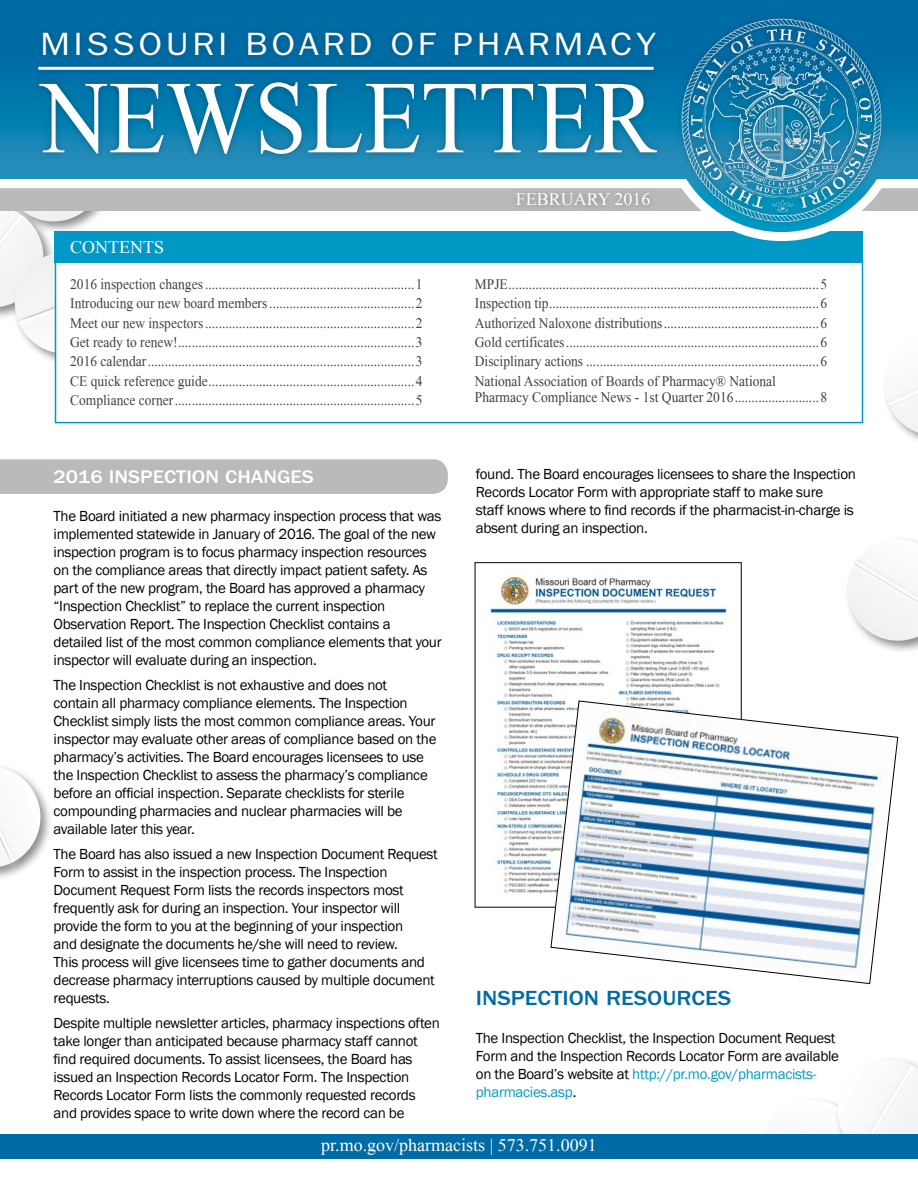
<style>
.page{position:relative;width:918px;height:1188px;background:#fff}
.page>*{position:absolute;margin:0;border:0;box-sizing:border-box;transform-origin:0 0}
.t1{font:103.35px "Mongolian Baiti";color:#fff;scale:.91 1}
.t2{font:32.4px "ITC Franklin Gothic Std";letter-spacing:.1em;color:#fff;scale:1.11 1}
.t3{font:500 21.15px "ITC Franklin Gothic Std";color:#006ba5;scale:1.11 1}
.t4{font:500 18.9px "ITC Franklin Gothic Std";color:#fff;scale:1.11 1}
.t5{font:18px "Mongolian Baiti";color:#fff}
.t6{font:15px/18px "Franklin Gothic";letter-spacing:-.02em;color:#000}
.t7{font:14.85px/19.5px "Mongolian Baiti";color:#414042;text-align:justify;scale:.91 1}
.s1{color:#0099c6}
</style>
<div class="page">
<div style="left:882px;top:331px;width:36px;height:118px;background:#000;opacity:.45"></div>
<svg style="left:882px;top:338px;width:36px;height:95px"></svg>
<svg style="left:821px;top:1059px;width:97px;height:75px"></svg>
<div style="left:844px;top:536px;width:74px;height:118px;background:#000;opacity:.45"></div>
<svg style="left:844px;top:539px;width:74px;height:104px"></svg>
<svg style="left:0;top:246px;width:55px;height:114px"></svg>
<svg style="left:0;top:766px;width:48px;height:112px"></svg>
<div style="left:55px;top:258px;width:808px;height:165px;background:#fff;border:2px solid #0099c6"></div>
<div style="left:55px;top:232px;width:808px;height:31px;background:#0099c6"></div>
<svg style="left:0;top:0;width:918px;height:246px"></svg>
<div style="left:673px;top:10px;width:216px;height:219px;background:#000;opacity:.33"></div>
<img style="left:678px;top:17px;width:207px;height:206px">
<div style="left:510px;top:187px;width:147px;height:25px;background:#b1b3b5"></div>
<div style="left:33px;top:25px;width:630px;height:135px;background:#000;opacity:.26"></div>
<div style="left:31px;top:60px;width:630px;height:17px;background:#000;opacity:.26"></div>
<hr style="left:38px;top:67px;width:616px;height:3px;background:#fff">
<div style="left:0;top:1134px;width:918px;height:27px;background:#006ba5"></div>
<div style="left:1px;top:1159px;width:917px;height:29px;background:#fff"></div>
<div style="left:0;top:459px;width:448px;height:35px;background:#b8babc"></div>
<img style="left:490px;top:576px;width:237px;height:318px">
<svg style="left:551px;top:701px;width:347px;height:283px"></svg>
<h2 class="t2" style="left:40px;top:25px;width:556px">MISSOURI BOARD OF PHARMACY</h2>
<h1 class="t1" style="left:41px;top:63px;width:678px">NEWSLETTER</h1>
<p class="t5" style="left:70px;top:237px;width:95px">CONTENTS</p>
<p class="t5" style="left:516px;top:190px;width:136px">FEBRUARY 2016</p>
<p class="t7" style="left:70px;top:274px;width:389px">2016 inspection changes ..............................................................1<br>Introducing our new board members...........................................2<br>Meet our new inspectors..............................................................2<br>Get ready to renew!......................................................................3<br>2016 calendar...............................................................................3<br>CE quick reference guide.............................................................4<br>Compliance corner.......................................................................5</p>
<p class="t7" style="left:475px;top:274px;width:389px">MPJE............................................................................................5<br>Inspection tip................................................................................6<br>Authorized Naloxone distributions..............................................6<br>Gold certificates...........................................................................6<br>Disciplinary actions .....................................................................6<br>National Association of Boards of Pharmacy® National</p>
<p class="t7" style="left:475px;top:388px;width:389px">Pharmacy Compliance News - 1st Quarter 2016.........................8</p>
<p class="t4" style="left:54px;top:466px;width:236px">2016 INSPECTION CHANGES</p>
<p class="t6" style="left:54px;top:508px;width:390px">The Board initiated a new pharmacy inspection process that was implemented statewide in January of 2016. The goal of the new inspection program is to focus pharmacy inspection resources on the compliance areas that directly impact patient safety. As part of the new program, the Board has approved a pharmacy “Inspection Checklist” to replace the current inspection Observation Report. The Inspection Checklist contains a detailed list of the most common compliance elements that your inspector will evaluate during an inspection.</p>
<p class="t6" style="left:54px;top:677px;width:384px">The Inspection Checklist is not exhaustive and does not<br>contain all pharmacy compliance elements. The Inspection Checklist simply lists the most common compliance areas. Your inspector may evaluate other areas of compliance based on the pharmacy’s activities. The Board encourages licensees to use the Inspection Checklist to assess the pharmacy’s compliance before an official inspection. Separate checklists for sterile compounding pharmacies and nuclear pharmacies will be available later this year.</p>
<p class="t6" style="left:54px;top:845px;width:386px">The Board has also issued a new Inspection Document Request Form to assist in the inspection process. The Inspection Document Request Form lists the records inspectors most frequently ask for during an inspection. Your inspector will provide the form to you at the beginning of your inspection<br>and designate the documents he/she will need to review.<br>This process will give licensees time to gather documents and decrease pharmacy interruptions caused by multiple document requests.</p>
<p class="t6" style="left:54px;top:1014px;width:388px">Despite multiple newsletter articles, pharmacy inspections often take longer than anticipated because pharmacy staff cannot find required documents. To assist licensees, the Board has issued an Inspection Records Locator Form. The Inspection Records Locator Form lists the commonly requested records and provides space to write down where the record can be</p>
<p class="t6" style="left:476px;top:466px;width:382px">found. The Board encourages licensees to share the Inspection Records Locator Form with appropriate staff to make sure<br>staff knows where to find records if the pharmacist-in-charge is absent during an inspection.</p>
<h3 class="t3" style="left:476px;top:986px;width:232px">INSPECTION RESOURCES</h3>
<p class="t6" style="left:476px;top:1030px;width:365px">The Inspection Checklist, the Inspection Document Request Form and the Inspection Records Locator Form are available on the Board’s website at <span class="s1">http://pr.mo.gov/pharmacists&shy;pharmacies.asp</span>.</p>
<p class="t5" style="left:321px;top:1135px;width:277px">pr.mo.gov/pharmacists | 573.751.0091</p>
</div>
